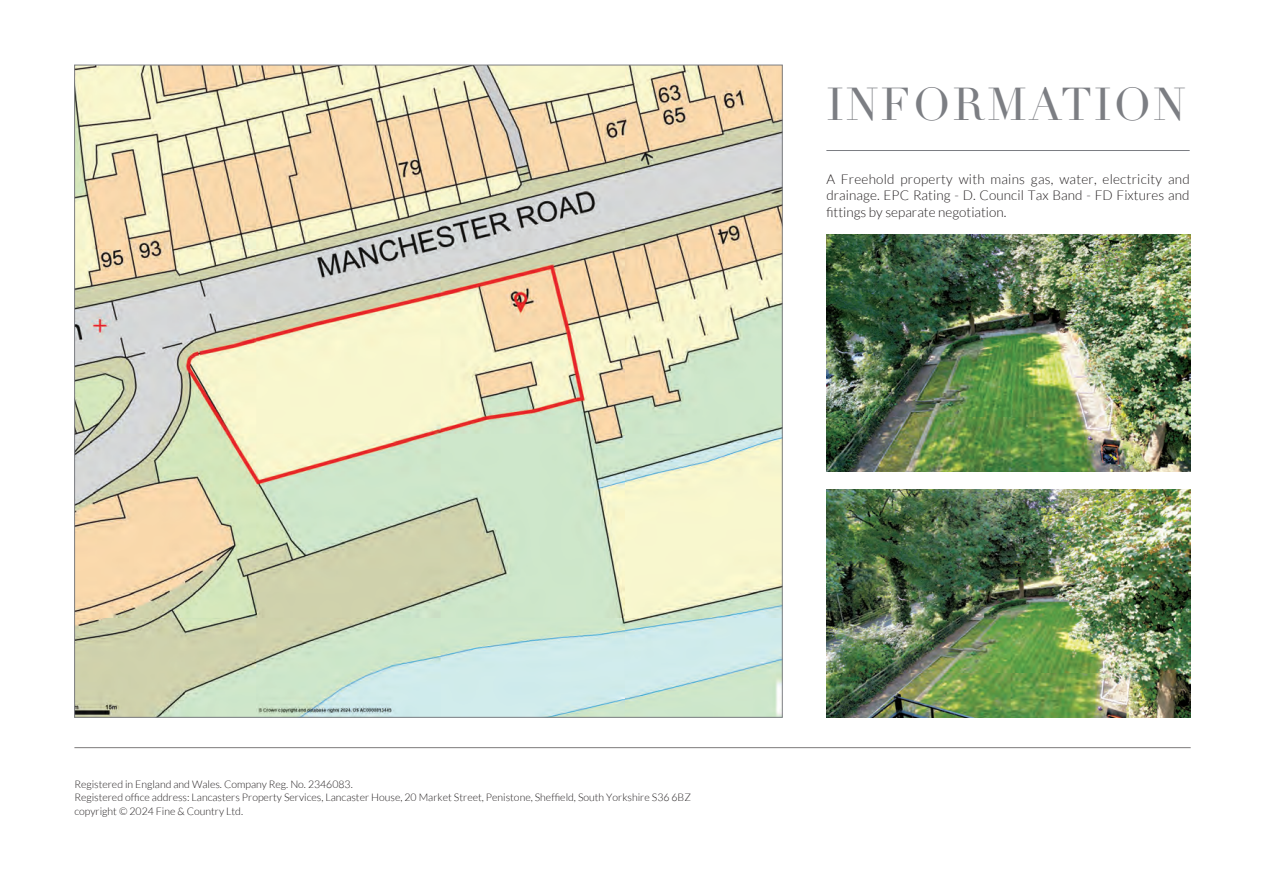
<style>
.page{position:relative;width:1263px;height:893px;background:#fff}
.page>*{position:absolute;margin:0;border:0;box-sizing:border-box;transform-origin:0 0}
.t1{font:45px "Didot";letter-spacing:.05em;color:#7c7e83}
.t2{font:300 13.5px/16.5px "Lato";color:#231f20;text-align:justify}
.t3{font:300 10.5px "Lato";color:#231f20}
</style>
<div class="page">
<hr style="left:74px;top:747px;width:1117px;height:1px;background:#231f20">
<hr style="left:826px;top:150px;width:364px;height:1px;background:#7c7e83">
<img style="left:76px;top:67px;width:704px;height:648px">
<img style="left:826px;top:490px;width:365px;height:227px">
<img style="left:826px;top:234px;width:365px;height:237px">
<p class="t1" style="left:826px;top:78px;width:361px">INFORMATION</p>
<p class="t2" style="left:826px;top:171px;width:365px">A Freehold property with mains gas, water, electricity and drainage. EPC Rating - D. Council Tax Band - FD Fixtures and fittings by separate negotiation.</p>
<p class="t3" style="left:74px;top:778px;width:280px">Registered in England and Wales. Company Reg. No. 2346083.</p>
<p class="t3" style="left:74px;top:792px;width:618px">Registered office address: Lancasters Property Services, Lancaster House, 20 Market Street, Penistone, Sheffield, South Yorkshire S36 6BZ</p>
<p class="t3" style="left:74px;top:805px;width:170px">copyright © 2024 Fine &amp; Country Ltd.</p>
</div>
